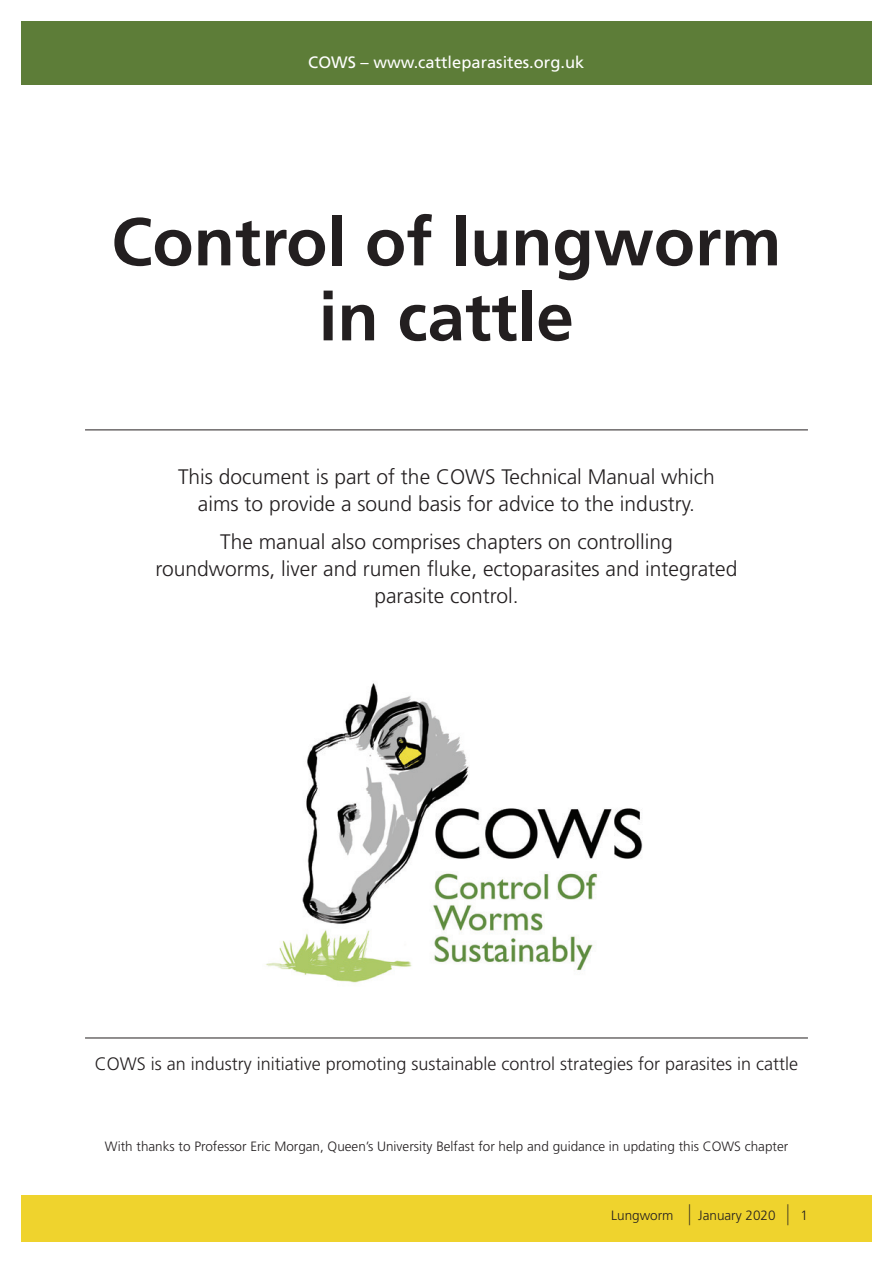
<style>
.page{position:relative;width:893px;height:1263px;background:#fff}
.page>*{position:absolute;margin:0;border:0;box-sizing:border-box;transform-origin:0 0}
.t1{font:700 67.5px/75px "Frutiger";color:#231f20;text-align:center}
.t2{font:300 21px/27px "Frutiger";color:#231f20;text-align:center}
.t3{font:300 18px "Frutiger";color:#231f20}
.t4{font:16.5px "Frutiger";color:#fff}
.t5{font:300 13.5px "Frutiger";color:#231f20}
.s1{font-size:21px}
</style>
<div class="page">
<div style="left:21px;top:21px;width:851px;height:64px;background:#5d7d38"></div>
<div style="left:21px;top:1195px;width:851px;height:47px;background:#efd32d"></div>
<hr style="left:85px;top:429px;width:723px;height:1px;background:#231f20">
<hr style="left:85px;top:1037px;width:723px;height:1px;background:#231f20">
<img style="left:266px;top:683px;width:377px;height:300px">
<p class="t4" style="left:308px;top:53px;width:277px">COWS – www.cattleparasites.org.uk</p>
<h1 class="t1" style="left:111px;top:205px;width:672px">Control of lungworm in cattle</h1>
<p class="t2" style="left:178px;top:464px;width:538px">This document is part of the COWS Technical Manual which aims to provide a sound basis for advice to the industry.</p>
<p class="t2" style="left:156px;top:528px;width:583px">The manual also comprises chapters on controlling<br>roundworms, liver and rumen fluke, ectoparasites and integrated parasite control.</p>
<p class="t3" style="left:95px;top:1054px;width:705px">COWS is an industry initiative promoting sustainable control strategies for parasites in cattle</p>
<p class="t5" style="left:105px;top:1139px;width:685px">With thanks to Professor Eric Morgan, Queen’s University Belfast for help and guidance in updating this COWS chapter</p>
<p class="t5" style="left:611px;top:1208px;width:198px">Lungworm <span class="s1">|</span> January 2020 <span class="s1">|</span> 1</p>
</div>
